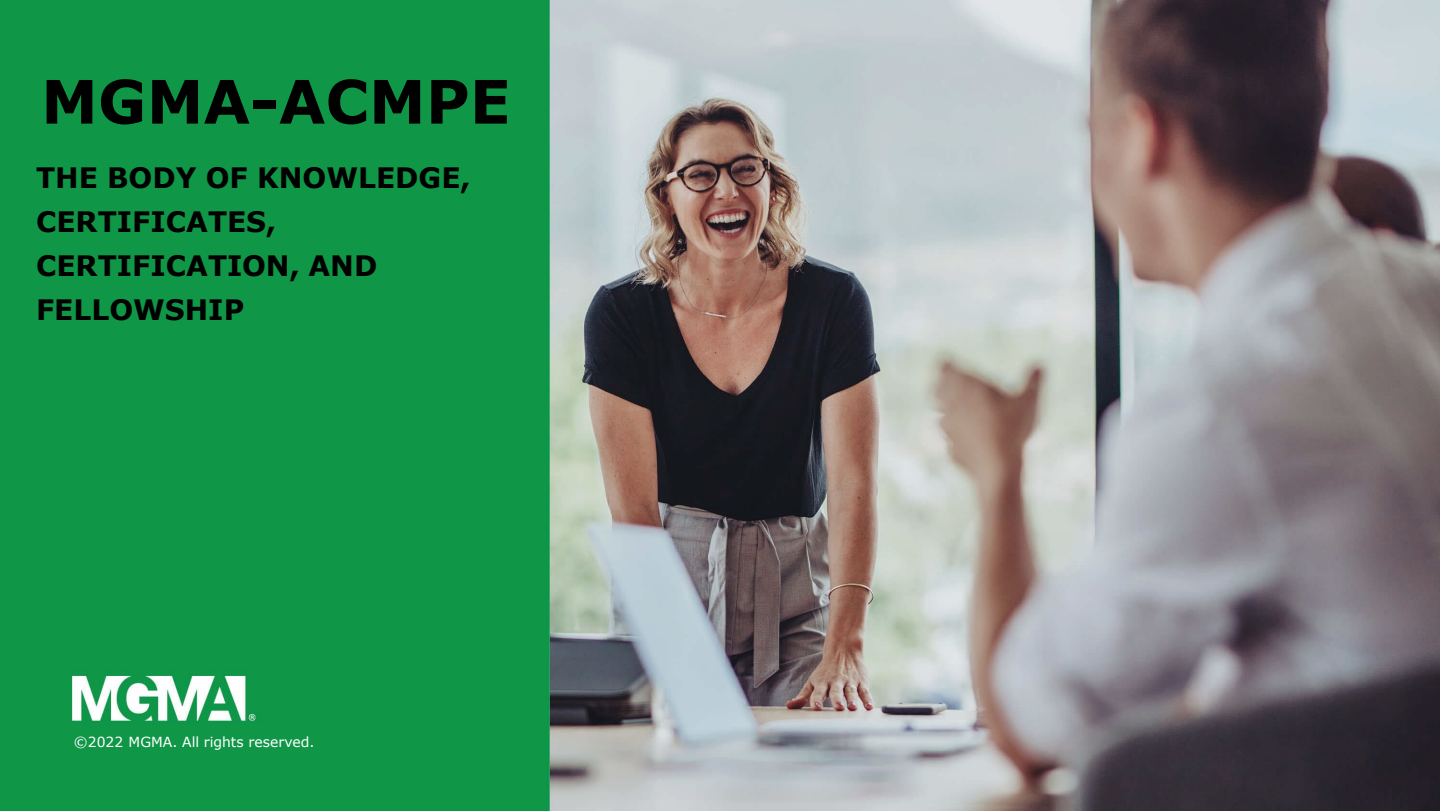
<style>
.page{position:relative;width:1440px;height:811px;background:#fff}
.page>*{position:absolute;margin:0;border:0;box-sizing:border-box;transform-origin:0 0}
.t1{font:700 60px "Verdana";color:#000}
.t2{font:700 28px/44px "Verdana";color:#000}
.t3{font:14px "Verdana";color:#fff}
</style>
<div class="page">
<img style="left:0;top:0;width:1440px;height:811px">
<p class="t1" style="left:41px;top:59px;width:471px">MGMA-ACMPE</p>
<p class="t2" style="left:36px;top:155px;width:436px">THE BODY OF KNOWLEDGE,<br>CERTIFICATES,<br>CERTIFICATION, AND<br>FELLOWSHIP</p>
<p class="t3" style="left:74px;top:732px;width:242px">©2022 MGMA. All rights reserved.</p>
</div>
